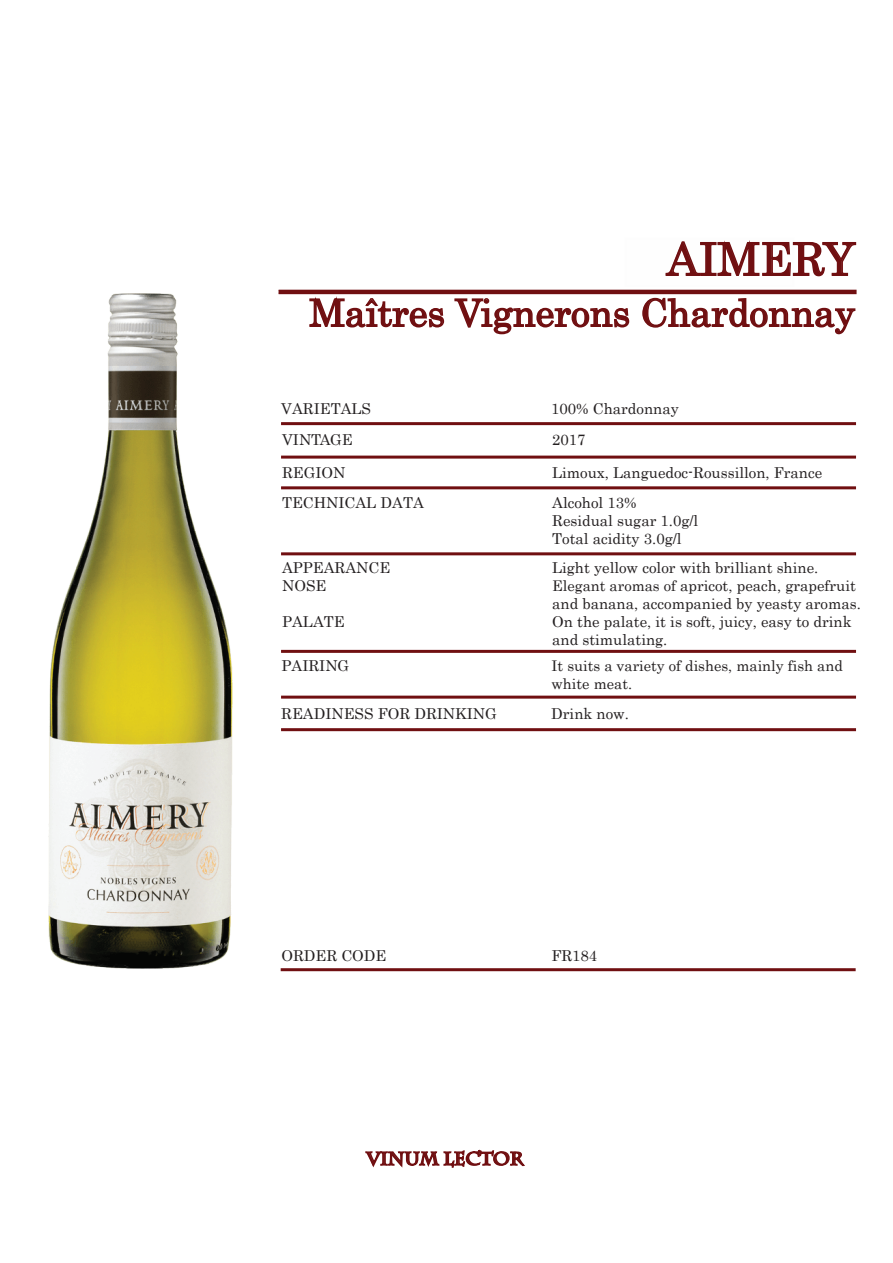
<style>
.page{position:relative;width:893px;height:1263px;background:#fff}
.page>*{position:absolute;margin:0;border:0;box-sizing:border-box;transform-origin:0 0}
.t1{font:45px "Century";color:#700f11}
.t2{font:37.5px "Century";color:#700f11}
.t3{font:700 18px "Charlemagne Std";color:#700f11}
.t4{font:15px/18px "Century";color:#231f20}
.t5{font:14.7px/17.7px "Century";color:#231f20}
.s1{font-size:14.7px}
</style>
<div class="page">
<hr style="left:278px;top:290px;width:579px;height:4px;background:#700f11">
<div style="left:281px;top:456px;width:575px;height:3px;border:2px solid #700f11"></div>
<div style="left:281px;top:486px;width:575px;height:3px;border:2px solid #700f11"></div>
<div style="left:281px;top:650px;width:575px;height:3px;border:2px solid #700f11"></div>
<div style="left:281px;top:696px;width:575px;height:3px;border:2px solid #700f11"></div>
<div style="left:281px;top:728px;width:575px;height:3px;border:2px solid #700f11"></div>
<svg style="left:309px;top:292px;width:136px;height:36px"></svg>
<svg style="left:454px;top:298px;width:176px;height:37px"></svg>
<svg style="left:642px;top:297px;width:214px;height:38px"></svg>
<div style="left:281px;top:968px;width:575px;height:3px;border:2px solid #700f11"></div>
<svg style="left:665px;top:238px;width:192px;height:39px"></svg>
<div style="left:281px;top:422px;width:575px;height:3px;border:2px solid #700f11"></div>
<svg style="left:365px;top:1149px;width:160px;height:19px"></svg>
<div style="left:281px;top:552px;width:575px;height:3px;border:2px solid #700f11"></div>
<img style="left:49px;top:293px;width:183px;height:676px">
<h1 class="t1" style="left:667px;top:221px;width:190px">AIMERY</h1>
<h2 class="t2" style="left:309px;top:281px;width:547px">Maîtres Vignerons Chardonnay</h2>
<p class="t4" style="left:281px;top:398px;width:91px">VARIETALS</p>
<p class="t4" style="left:551px;top:398px;width:129px">100% Chardonnay</p>
<p class="t4" style="left:282px;top:429px;width:72px">VINTAGE</p>
<p class="t4" style="left:552px;top:429px;width:35px">2017</p>
<p class="t4" style="left:282px;top:462px;width:65px">REGION</p>
<p class="t4" style="left:552px;top:462px;width:271px">Limoux, Languedoc-Roussillon, France</p>
<p class="t4" style="left:282px;top:492px;width:143px">TECHNICAL DATA</p>
<p class="t4" style="left:552px;top:492px;width:148px">Alcohol 13%<br>Residual sugar 1.0g/l<br>Total acidity 3.0g/l</p>
<p class="t4" style="left:282px;top:557px;width:110px">APPEARANCE</p>
<p class="t4" style="left:552px;top:557px;width:268px">Light yellow color with brilliant shine.</p>
<p class="t4" style="left:282px;top:575px;width:46px">NOSE</p>
<p class="t4" style="left:552px;top:575px;width:310px"><span class="s1">Elegant aromas of</span> apricot, peach, grapefruit and banana, accompanied by yeasty aromas.</p>
<p class="t4" style="left:282px;top:611px;width:64px">PALATE</p>
<p class="t4" style="left:552px;top:611px;width:301px">On the palate, it is soft, juicy, easy to drink and stimulating.</p>
<p class="t4" style="left:281px;top:656px;width:69px">PAIRING</p>
<p class="t5" style="left:551px;top:656px;width:293px">It suits a variety of dishes, mainly fish and white meat.</p>
<p class="t4" style="left:281px;top:704px;width:217px">READINESS FOR DRINKING</p>
<p class="t4" style="left:551px;top:704px;width:79px">Drink now.</p>
<p class="t4" style="left:281px;top:945px;width:107px">ORDER CODE</p>
<p class="t4" style="left:551px;top:945px;width:47px">FR184</p>
<p class="t3" style="left:367px;top:1148px;width:158px">VINUM LECTOR</p>
</div>
